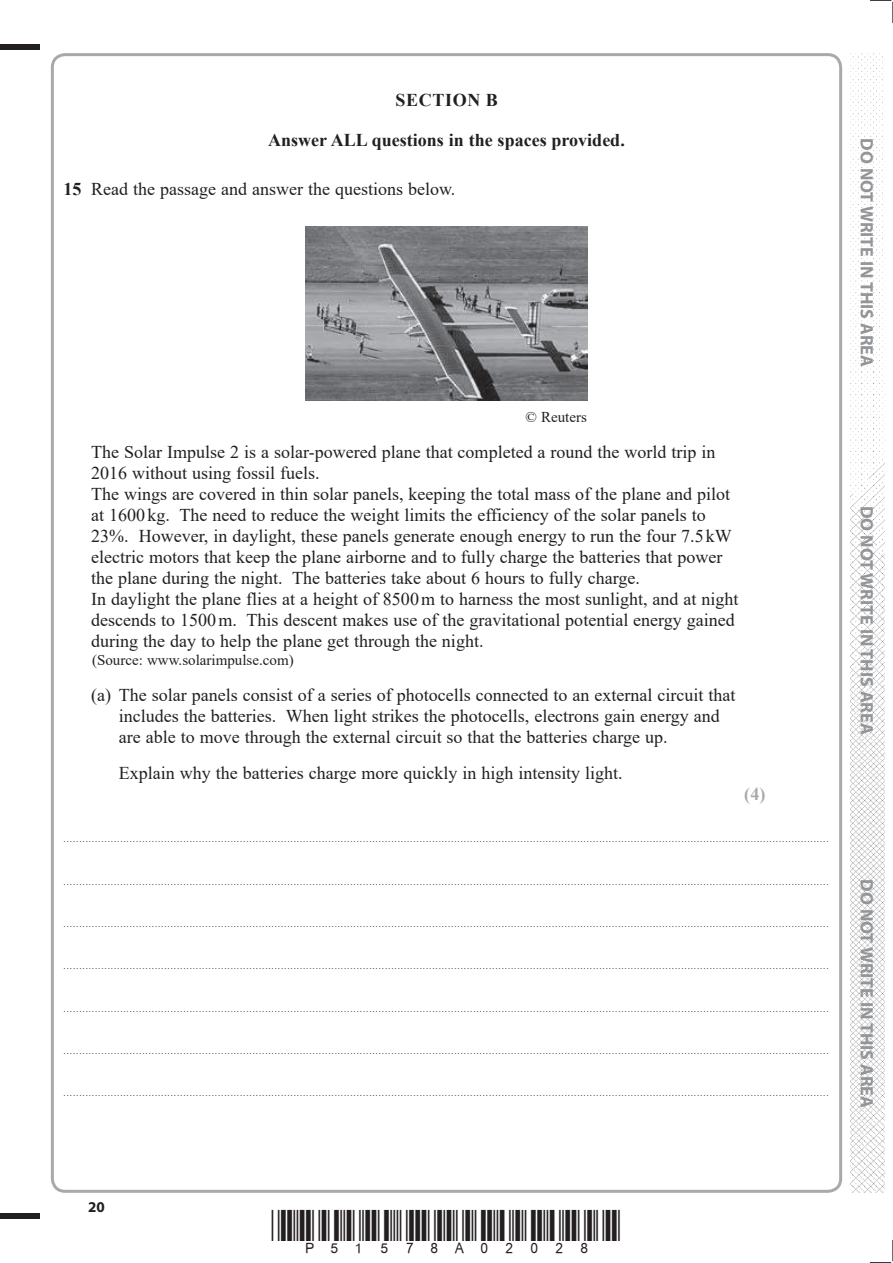
<style>
.page{position:relative;width:893px;height:1263px;background:#fff}
.page>*{position:absolute;margin:0;border:0;box-sizing:border-box;transform-origin:0 0}
.t1{font:18px/21px "Times New Roman";color:#231f20}
.t2{font:700 18px "Myriad Pro";color:#939598}
.t3{font:700 18px "Times New Roman";color:#231f20}
.t4{font:700 18px "Times New Roman";letter-spacing:.035em;color:#231f20}
.t5{font:700 18px "Times New Roman";color:#a8a9ad}
.t6{font:15px "Times New Roman";color:#231f20}
.t7{font:700 15px "Myriad Pro";color:#231f20}
.t8{font:9px "Times New Roman";color:#231f20}
.s1{font-weight:700}
</style>
<div class="page">
<div style="left:0;top:44px;width:40px;height:5px;background:#231f20"></div>
<div style="left:0;top:1214px;width:40px;height:5px;background:#231f20"></div>
<svg style="left:869px;top:1240px;width:24px;height:23px"></svg>
<svg style="left:870px;top:0;width:23px;height:23px"></svg>
<img style="left:850px;top:53px;width:34px;height:1140px">
<img style="left:305px;top:227px;width:282px;height:173px">
<h1 class="t4" style="left:395px;top:90px;width:104px">SECTION B</h1>
<h1 class="t3" style="left:268px;top:130px;width:358px">Answer ALL questions in the spaces provided.</h1>
<h1 class="t1" style="left:64px;top:179px;width:393px"><span class="s1">15</span> Read the passage and answer the questions below.</h1>
<h2 class="t6" style="left:525px;top:409px;width:63px">© Reuters</h2>
<p class="t1" style="left:91px;top:442px;width:648px">The Solar Impulse 2 is a solar-powered plane that completed a round the world trip in 2016 without using fossil fuels.<br>The wings are covered in thin solar panels, keeping the total mass of the plane and pilot at 1600 kg. The need to reduce the weight limits the efficiency of the solar panels to 23%. However, in daylight, these panels generate enough energy to run the four 7.5 kW electric motors that keep the plane airborne and to fully charge the batteries that power the plane during the night. The batteries take about 6 hours to fully charge.<br>In daylight the plane flies at a height of 8500 m to harness the most sunlight, and at night descends to 1500 m. This descent makes use of the gravitational potential energy gained during the day to help the plane get through the night.</p>
<h2 class="t6" style="left:92px;top:652px;width:203px">(Source: www.solarimpulse.com)</h2>
<p class="t1" style="left:119px;top:685px;width:618px;text-indent:-28px">(a) The solar panels consist of a series of photocells connected to an external circuit that includes the batteries. When light strikes the photocells, electrons gain energy and are able to move through the external circuit so that the batteries charge up.</p>
<h1 class="t1" style="left:119px;top:763px;width:505px">Explain why the batteries charge more quickly in high intensity light.</h1>
<h1 class="t5" style="left:744px;top:784px;width:23px">(4)</h1>
<p class="t8" style="left:64px;top:834px;width:766px">...................................................................................................................................................................................................................................................</p>
<p class="t8" style="left:64px;top:877px;width:766px">...................................................................................................................................................................................................................................................</p>
<p class="t8" style="left:64px;top:919px;width:766px">...................................................................................................................................................................................................................................................</p>
<p class="t8" style="left:64px;top:961px;width:766px">...................................................................................................................................................................................................................................................</p>
<p class="t8" style="left:64px;top:1003px;width:766px">...................................................................................................................................................................................................................................................</p>
<p class="t8" style="left:64px;top:1046px;width:766px">...................................................................................................................................................................................................................................................</p>
<p class="t8" style="left:64px;top:1088px;width:766px">...................................................................................................................................................................................................................................................</p>
<h1 class="t2" style="left:877px;top:138px;width:230px;rotate:90deg">DO NOT WRITE IN THIS AREA</h1>
<h1 class="t2" style="left:877px;top:506px;width:230px;rotate:90deg">DO NOT WRITE IN THIS AREA</h1>
<h1 class="t2" style="left:877px;top:879px;width:230px;rotate:90deg">DO NOT WRITE IN THIS AREA</h1>
<h2 class="t7" style="left:88px;top:1198px;width:18px">20</h2>
</div>
